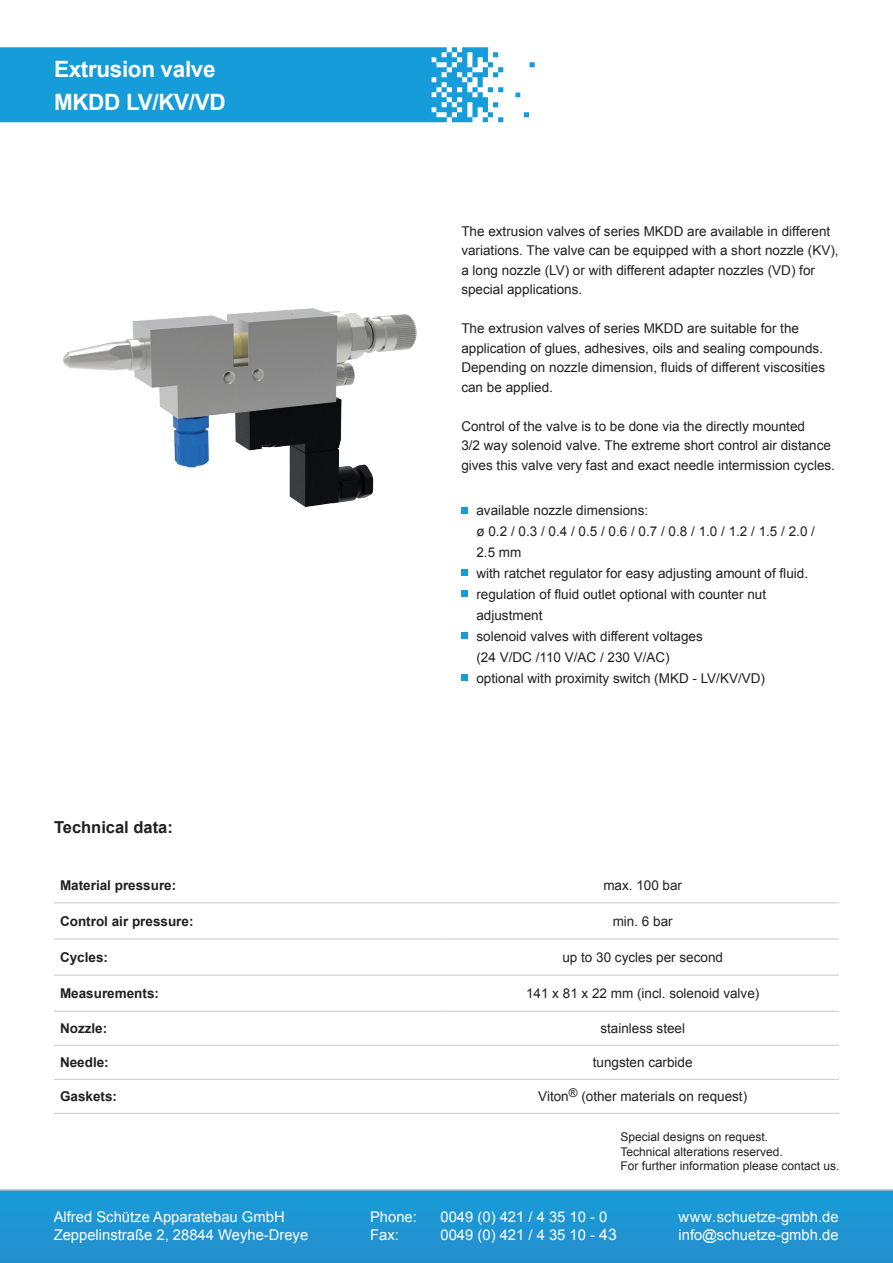
<style>
.page{position:relative;width:893px;height:1263px;background:#fff}
.page>*{position:absolute;margin:0;border:0;box-sizing:border-box;transform-origin:0 0}
.t1{font:700 22.5px/33px "Arial";letter-spacing:-.015em;color:#fff}
.t2{font:700 16.5px "Arial";color:#231f20}
.t3{font:14.85px/18px "Arial";color:#fff}
.t4{font:13.5px/19.5px "Arial";color:#231f20}
.t5{font:700 13.5px "Arial";color:#231f20}
.t6{font:12px/14.4px "Arial";color:#231f20}
.s1{font-size:15.75px}
</style>
<div class="page">
<svg style="left:0;top:47px;width:535px;height:75px;background:#31a7dc"></svg>
<img style="left:63px;top:308px;width:354px;height:199px">
<hr style="left:54px;top:902px;width:392px;height:1px;background:#c7c8ca">
<hr style="left:446px;top:902px;width:393px;height:1px;background:#c7c8ca">
<hr style="left:54px;top:938px;width:392px;height:1px;background:#c7c8ca">
<hr style="left:446px;top:938px;width:393px;height:1px;background:#c7c8ca">
<hr style="left:54px;top:975px;width:392px;height:1px;background:#c7c8ca">
<hr style="left:446px;top:975px;width:393px;height:1px;background:#c7c8ca">
<hr style="left:54px;top:1011px;width:392px;height:1px;background:#c7c8ca">
<hr style="left:446px;top:1011px;width:393px;height:1px;background:#c7c8ca">
<hr style="left:54px;top:1045px;width:392px;height:1px;background:#c7c8ca">
<hr style="left:446px;top:1045px;width:393px;height:1px;background:#c7c8ca">
<hr style="left:54px;top:1079px;width:392px;height:1px;background:#c7c8ca">
<hr style="left:446px;top:1079px;width:393px;height:1px;background:#c7c8ca">
<hr style="left:54px;top:1113px;width:392px;height:1px;background:#c7c8ca">
<hr style="left:446px;top:1113px;width:393px;height:1px;background:#c7c8ca">
<svg style="left:461px;top:507px;width:6px;height:6px"></svg>
<svg style="left:461px;top:570px;width:6px;height:6px"></svg>
<svg style="left:461px;top:591px;width:6px;height:6px"></svg>
<svg style="left:461px;top:632px;width:6px;height:6px"></svg>
<svg style="left:461px;top:674px;width:6px;height:6px"></svg>
<div style="left:0;top:1191px;width:893px;height:72px;background:#1f95d3"></div>
<hr style="left:0;top:1189px;width:893px;height:2px;background:#bcbdc0">
<h1 class="t1" style="left:54px;top:53px;width:173px">Extrusion valve<br>MKDD LV/KV/VD</h1>
<p class="t2" style="left:54px;top:816px;width:120px">Technical data:</p>
<p class="t4" style="left:461px;top:221px;width:379px">The extrusion valves of series MKDD are available in different variations. The valve can be equipped with a short nozzle (KV), a long nozzle (LV) or with different adapter nozzles (VD) for special applications.</p>
<p class="t4" style="left:461px;top:319px;width:365px">The extrusion valves of series MKDD are suitable for the application of glues, adhesives, oils and sealing compounds.<br>Depending on nozzle dimension, fluids of different viscosities can be applied.</p>
<p class="t4" style="left:461px;top:416px;width:375px">Control of the valve is to be done via the directly mounted<br>3/2 way solenoid valve. The extreme short control air distance gives this valve very fast and exact needle intermission cycles.</p>
<p class="t4" style="left:476px;top:500px;width:340px;line-height:21px">available nozzle dimensions:<br>ø 0.2 / 0.3 / 0.4 / 0.5 / 0.6 / 0.7 / 0.8 / 1.0 / 1.2 / 1.5 / 2.0 / 2.5 mm<br>with ratchet regulator for easy adjusting amount of fluid. regulation of fluid outlet optional with counter nut adjustment<br>solenoid valves with different voltages<br>(24 V/DC /110 V/AC / 230 V/AC)<br>optional with proximity switch (MKD - LV/KV/VD)</p>
<p class="t5" style="left:60px;top:876px;width:118px">Material pressure:</p>
<p class="t4" style="left:603px;top:875px;width:80px">max. 100 bar</p>
<p class="t5" style="left:60px;top:912px;width:135px">Control air pressure:</p>
<p class="t4" style="left:613px;top:911px;width:62px">min. 6 bar</p>
<p class="t5" style="left:60px;top:948px;width:50px">Cycles:</p>
<p class="t4" style="left:562px;top:948px;width:162px">up to 30 cycles per second</p>
<p class="t5" style="left:60px;top:984px;width:101px">Measurements:</p>
<p class="t4" style="left:526px;top:984px;width:235px">141 x 81 x 22 mm (incl. solenoid valve)</p>
<p class="t5" style="left:60px;top:1019px;width:49px">Nozzle:</p>
<p class="t4" style="left:600px;top:1019px;width:86px">stainless steel</p>
<p class="t5" style="left:60px;top:1053px;width:50px">Needle:</p>
<p class="t4" style="left:593px;top:1053px;width:101px">tungsten carbide</p>
<p class="t5" style="left:60px;top:1087px;width:59px">Gaskets:</p>
<p class="t4" style="left:538px;top:1087px;width:210px">Viton<sup>®</sup> (other materials on request)</p>
<p class="t6" style="left:621px;top:1130px;width:220px">Special designs on request.<br>Technical alterations reserved.<br>For further information please contact us.</p>
<p class="t3" style="left:54px;top:1208px;width:256px">Alfred Schütze Apparatebau GmbH<br>Zeppelinstraße 2, 28844 Weyhe-Dreye</p>
<p class="t3" style="left:370px;top:1208px;width:48px">Phone:</p>
<p class="t3" style="left:440px;top:1208px;width:168px">0049 (0) 421 / 4 35 10 - 0</p>
<p class="t3" style="left:370px;top:1226px;width:30px">Fax:</p>
<p class="t3" style="left:440px;top:1226px;width:178px">0049 (0) 421 / 4 35 10 - <span class="s1">43</span></p>
<p class="t3" style="left:679px;top:1208px;width:161px">www.schuetze-gmbh.de info@schuetze-gmbh.de</p>
</div>
